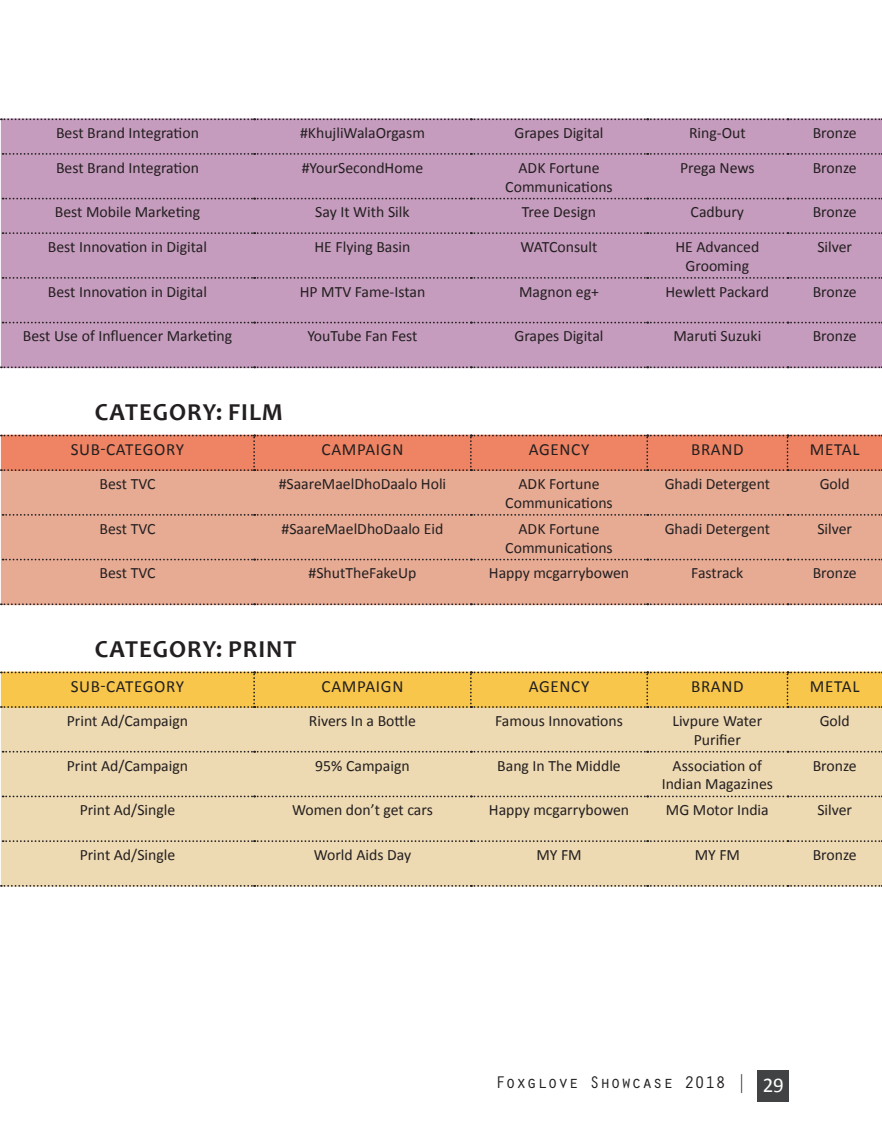
<style>
.page{position:relative;width:882px;height:1134px;background:#fff}
.page>*{position:absolute;margin:0;border:0;box-sizing:border-box;transform-origin:0 0}
.t1{font:700 24.5px "Candara";letter-spacing:.04em;color:#231f20}
.t2{font:21px "Calibri";color:#fff}
.t3{font:17.5px "Orator Std";color:#231f20}
.t4{font:17.15px "Calibri";letter-spacing:.04em;color:#231f20}
.t5{font:15.75px/18.9px "Calibri";color:#231f20;text-align:center}
.s1{color:#fff}
</style>
<div class="page">
<div style="left:758px;top:1071px;width:31px;height:31px;background:#414243"></div>
<div style="left:1px;top:120px;width:881px;height:246px;background:#c69cbe"></div>
<svg style="left:1px;top:118px;width:881px;height:2px;background:#9d8798"></svg>
<svg style="left:3px;top:153px;width:879px;height:2px;background:#91738b"></svg>
<svg style="left:3px;top:198px;width:879px;height:1px"></svg>
<svg style="left:3px;top:232px;width:879px;height:2px;background:#91738b"></svg>
<svg style="left:3px;top:277px;width:879px;height:2px;background:#91738b"></svg>
<svg style="left:3px;top:322px;width:879px;height:1px"></svg>
<svg style="left:1px;top:366px;width:881px;height:2px;background:#93758d"></svg>
<div style="left:1px;top:471px;width:881px;height:132px;background:#e7ab94"></div>
<svg style="left:3px;top:514px;width:879px;height:2px;background:#a87e6e"></svg>
<svg style="left:3px;top:559px;width:879px;height:1px"></svg>
<svg style="left:1px;top:603px;width:881px;height:2px;background:#aa7f6f"></svg>
<svg style="left:1px;top:435px;width:881px;height:36px;background:#e68061"></svg>
<div style="left:1px;top:708px;width:881px;height:177px;background:#edd9b2"></div>
<svg style="left:3px;top:751px;width:879px;height:2px;background:#ad9e84"></svg>
<svg style="left:3px;top:796px;width:879px;height:1px"></svg>
<svg style="left:3px;top:840px;width:879px;height:2px;background:#ac9d83"></svg>
<svg style="left:1px;top:885px;width:881px;height:2px;background:#ada08a"></svg>
<svg style="left:1px;top:672px;width:881px;height:36px;background:#efc049"></svg>
<p class="t5" style="left:56px;top:124px;width:144px">Best Brand Integration</p>
<p class="t5" style="left:300px;top:124px;width:126px">#KhujliWalaOrgasm</p>
<p class="t5" style="left:515px;top:124px;width:91px">Grapes Digital</p>
<p class="t5" style="left:689px;top:124px;width:58px">Ring-Out</p>
<p class="t5" style="left:813px;top:124px;width:46px">Bronze</p>
<p class="t5" style="left:56px;top:158px;width:144px">Best Brand Integration</p>
<p class="t5" style="left:302px;top:158px;width:123px">#YourSecondHome</p>
<p class="t5" style="left:519px;top:158px;width:83px">ADK Fortune</p>
<p class="t5" style="left:505px;top:177px;width:109px">Communications</p>
<p class="t5" style="left:680px;top:158px;width:76px">Prega News</p>
<p class="t5" style="left:813px;top:158px;width:46px">Bronze</p>
<p class="t5" style="left:55px;top:203px;width:147px">Best Mobile Marketing</p>
<p class="t5" style="left:315px;top:203px;width:96px">Say It With Silk</p>
<p class="t5" style="left:522px;top:203px;width:76px">Tree Design</p>
<p class="t5" style="left:691px;top:203px;width:55px">Cadbury</p>
<p class="t5" style="left:813px;top:203px;width:46px">Bronze</p>
<p class="t5" style="left:48px;top:237px;width:161px">Best Innovation in Digital</p>
<p class="t5" style="left:314px;top:237px;width:98px">HE Flying Basin</p>
<p class="t5" style="left:521px;top:237px;width:78px">WATConsult</p>
<p class="t5" style="left:675px;top:237px;width:85px">HE Advanced<br>Grooming</p>
<p class="t5" style="left:817px;top:237px;width:36px">Silver</p>
<p class="t5" style="left:48px;top:282px;width:161px">Best Innovation in Digital</p>
<p class="t5" style="left:300px;top:282px;width:127px">HP MTV Fame-Istan</p>
<p class="t5" style="left:519px;top:282px;width:81px">Magnon eg+</p>
<p class="t5" style="left:666px;top:282px;width:105px">Hewlett Packard</p>
<p class="t5" style="left:813px;top:282px;width:46px">Bronze</p>
<p class="t5" style="left:23px;top:327px;width:211px">Best Use of Influencer Marketing</p>
<p class="t5" style="left:307px;top:327px;width:112px">YouTube Fan Fest</p>
<p class="t5" style="left:515px;top:327px;width:91px">Grapes Digital</p>
<p class="t5" style="left:673px;top:327px;width:89px">Maruti Suzuki</p>
<p class="t5" style="left:813px;top:327px;width:46px">Bronze</p>
<p class="t1" style="left:95px;top:396px;width:190px">CATEGORY: FILM</p>
<p class="t4" style="left:71px;top:439px;width:115px">SUB-CATEGORY</p>
<p class="t4" style="left:322px;top:439px;width:83px">CAMPAIGN</p>
<p class="t4" style="left:529px;top:439px;width:62px">AGENCY</p>
<p class="t4" style="left:691px;top:439px;width:54px">BRAND</p>
<p class="t4" style="left:810px;top:439px;width:51px">METAL</p>
<p class="t5" style="left:99px;top:474px;width:58px">Best TVC</p>
<p class="t5" style="left:279px;top:474px;width:169px">#SaareMaelDhoDaalo Holi</p>
<p class="t5" style="left:519px;top:474px;width:83px">ADK Fortune</p>
<p class="t5" style="left:505px;top:493px;width:109px">Communications</p>
<p class="t5" style="left:665px;top:474px;width:107px">Ghadi Detergent</p>
<p class="t5" style="left:820px;top:474px;width:32px">Gold</p>
<p class="t5" style="left:99px;top:519px;width:58px">Best TVC</p>
<p class="t5" style="left:282px;top:519px;width:163px">#SaareMaelDhoDaalo Eid</p>
<p class="t5" style="left:519px;top:519px;width:83px">ADK Fortune</p>
<p class="t5" style="left:505px;top:538px;width:109px">Communications</p>
<p class="t5" style="left:665px;top:519px;width:107px">Ghadi Detergent</p>
<p class="t5" style="left:817px;top:519px;width:36px">Silver</p>
<p class="t5" style="left:99px;top:564px;width:58px">Best TVC</p>
<p class="t5" style="left:309px;top:564px;width:109px">#ShutTheFakeUp</p>
<p class="t5" style="left:489px;top:564px;width:142px">Happy mcgarrybowen</p>
<p class="t5" style="left:691px;top:564px;width:54px">Fastrack</p>
<p class="t5" style="left:813px;top:564px;width:46px">Bronze</p>
<p class="t1" style="left:95px;top:633px;width:203px">CATEGORY: PRINT</p>
<p class="t4" style="left:71px;top:676px;width:115px">SUB-CATEGORY</p>
<p class="t4" style="left:322px;top:676px;width:83px">CAMPAIGN</p>
<p class="t4" style="left:529px;top:676px;width:62px">AGENCY</p>
<p class="t4" style="left:691px;top:676px;width:54px">BRAND</p>
<p class="t4" style="left:810px;top:676px;width:51px">METAL</p>
<p class="t5" style="left:67px;top:711px;width:123px">Print Ad/Campaign</p>
<p class="t5" style="left:309px;top:711px;width:109px">Rivers In a Bottle</p>
<p class="t5" style="left:495px;top:711px;width:129px">Famous Innovations</p>
<p class="t5" style="left:672px;top:711px;width:91px">Livpure Water<br>Purifier</p>
<p class="t5" style="left:820px;top:711px;width:32px">Gold</p>
<p class="t5" style="left:67px;top:756px;width:123px">Print Ad/Campaign</p>
<p class="t5" style="left:315px;top:756px;width:96px">95% Campaign</p>
<p class="t5" style="left:497px;top:756px;width:125px">Bang In The Middle</p>
<p class="t5" style="left:673px;top:756px;width:91px">Association of</p>
<p class="t5" style="left:662px;top:775px;width:113px">Indian Magazines</p>
<p class="t5" style="left:813px;top:756px;width:46px">Bronze</p>
<p class="t5" style="left:80px;top:801px;width:97px">Print Ad/Single</p>
<p class="t5" style="left:292px;top:801px;width:142px">Women don’t get cars</p>
<p class="t5" style="left:489px;top:801px;width:142px">Happy mcgarrybowen</p>
<p class="t5" style="left:666px;top:801px;width:104px">MG Motor India</p>
<p class="t5" style="left:817px;top:801px;width:36px">Silver</p>
<p class="t5" style="left:80px;top:845px;width:97px">Print Ad/Single</p>
<p class="t5" style="left:314px;top:845px;width:99px">World Aids Day</p>
<p class="t5" style="left:536px;top:845px;width:47px">MY FM</p>
<p class="t5" style="left:695px;top:845px;width:47px">MY FM</p>
<p class="t5" style="left:813px;top:845px;width:46px">Bronze</p>
<p class="t3" style="left:495px;top:1070px;width:264px">Foxglove Showcase 2018 |<span class="s1">|</span></p>
<p class="t2" style="left:763px;top:1072px;width:23px">29</p>
</div>
